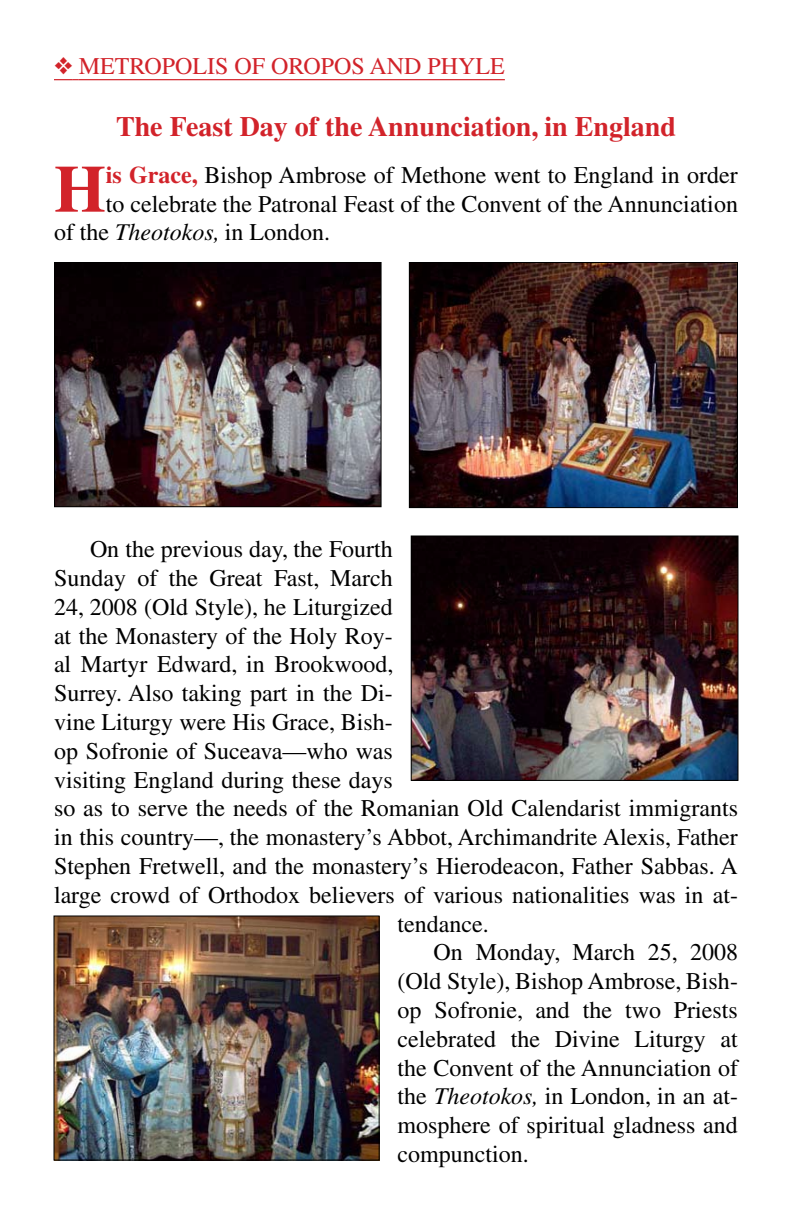
<style>
.page{position:relative;width:792px;height:1224px;background:#fff}
.page>*{position:absolute;margin:0;border:0;box-sizing:border-box;transform-origin:0 0}
.t1{font:700 66.6px "CTOS Times Pro";color:#d2232a}
.t2{font:700 28px "CTOS Times Pro";color:#d2232a}
.t3{font:24px/28.8px "CTOS Times Pro";color:#000;text-align:justify}
.t4{font:24px "CTOS Times Pro";color:#d2232a}
.s1{font-weight:700;color:#d2232a}
.s2{font-style:italic}
</style>
<div class="page">
<svg style="left:54px;top:79px;width:25px;height:1px"></svg>
<hr style="left:79px;top:79px;width:426px;height:1px;background:#d2232a">
<img style="left:56px;top:264px;width:324px;height:241px">
<div style="left:54px;top:262px;width:328px;height:245px;border:1px solid #000"></div>
<img style="left:411px;top:264px;width:325px;height:242px">
<div style="left:409px;top:262px;width:329px;height:246px;border:1px solid #000"></div>
<img style="left:413px;top:538px;width:323px;height:241px">
<div style="left:411px;top:536px;width:327px;height:245px;border:1px solid #000"></div>
<img style="left:56px;top:918px;width:322px;height:241px">
<div style="left:54px;top:916px;width:326px;height:245px;border:1px solid #000"></div>
<p class="t4" style="left:54px;top:45px;width:452px">❖ METROPOLIS OF OROPOS AND PHYLE</p>
<p class="t2" style="left:116px;top:102px;width:561px">The Feast Day of the Annunciation, in England</p>
<p class="t1" style="left:54px;top:130px;width:53px">H</p>
<p class="t3" style="left:106px;top:159px;width:634px"><span class="s1">is Grace,</span> Bishop Ambrose of Methone went to England in order</p>
<p class="t3" style="left:106px;top:187px;width:634px">to celebrate the Patronal Feast of the Convent of the Annunciation</p>
<p class="t3" style="left:54px;top:216px;width:278px">of the <span class="s2">Theotokos,</span> in London.</p>
<p class="t3" style="left:90px;top:533px;width:304px">On the previous day, the Fourth</p>
<p class="t3" style="left:54px;top:562px;width:340px">Sunday of the Great Fast, March</p>
<p class="t3" style="left:54px;top:591px;width:340px">24, 2008 (Old Style), he Liturgized</p>
<p class="t3" style="left:54px;top:619px;width:340px">at the Monastery of the Holy Roy-</p>
<p class="t3" style="left:54px;top:648px;width:341px">al Martyr Edward, in Brookwood,</p>
<p class="t3" style="left:54px;top:677px;width:340px">Surrey. Also taking part in the Di-</p>
<p class="t3" style="left:54px;top:706px;width:340px">vine Liturgy were His Grace, Bish-</p>
<p class="t3" style="left:54px;top:735px;width:340px">op Sofronie of Suceava—who was</p>
<p class="t3" style="left:54px;top:763px;width:340px">visiting England during these days</p>
<p class="t3" style="left:54px;top:792px;width:686px">so as to serve the needs of the Romanian Old Calendarist immigrants</p>
<p class="t3" style="left:54px;top:821px;width:685px">in this country—, the monastery’s Abbot, Archimandrite Alexis, Father</p>
<p class="t3" style="left:54px;top:850px;width:685px">Stephen Fretwell, and the monastery’s Hierodeacon, Father Sabbas. A</p>
<p class="t3" style="left:54px;top:879px;width:686px">large crowd of Orthodox believers of various nationalities was in at-</p>
<p class="t3" style="left:398px;top:907px;width:93px">tendance.</p>
<p class="t3" style="left:398px;top:936px;width:342px;text-indent:36px">On Monday, March 25, 2008 (Old Style), Bishop Ambrose, Bish&shy;op Sofronie, and the two Priests celebrated the Divine Liturgy at the Convent of the Annunciation of the <span class="s2">Theotokos,</span> in London, in an at&shy;mosphere of spiritual gladness and compunction.</p>
</div>
